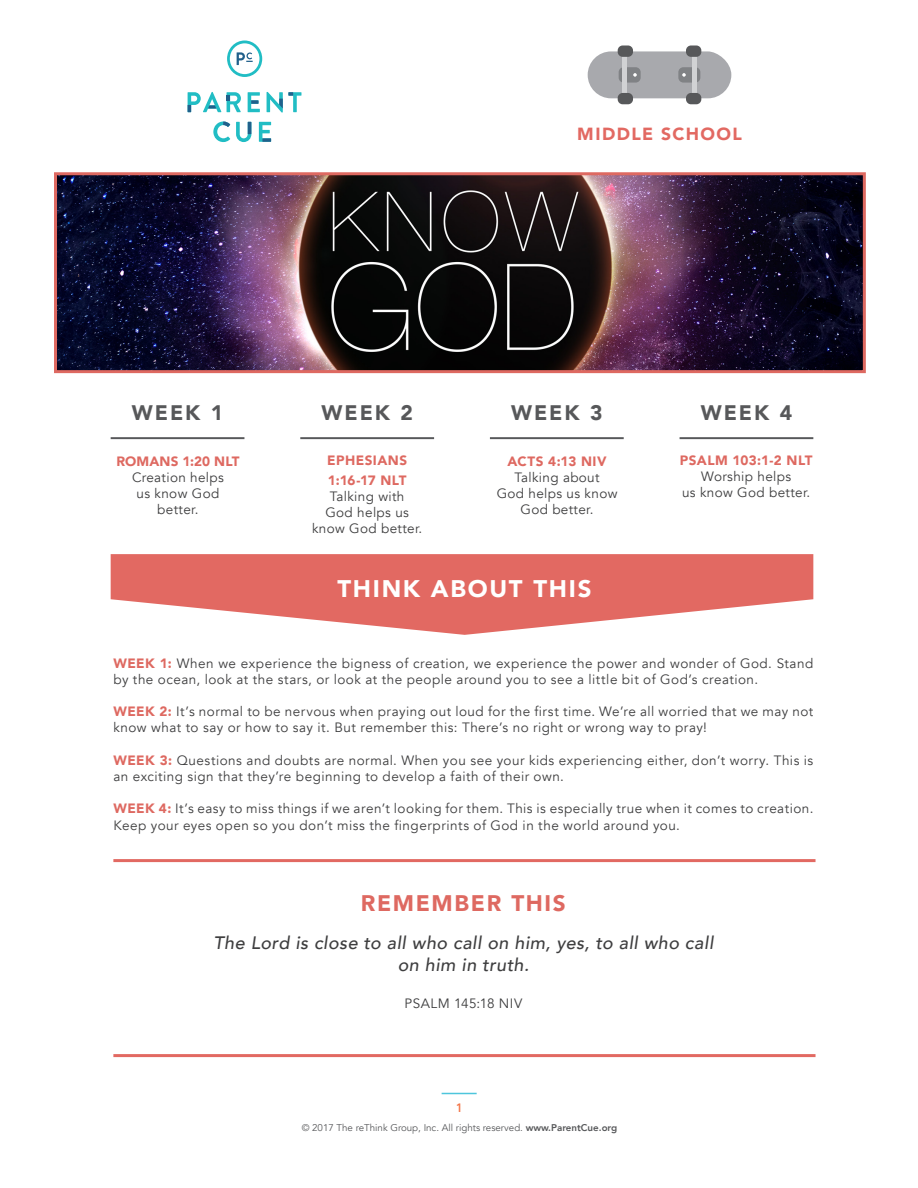
<style>
.page{position:relative;width:918px;height:1188px;background:#fff}
.page>*{position:absolute;margin:0;border:0;box-sizing:border-box;transform-origin:0 0}
.t1{font:900 24px "Avenir";letter-spacing:.07em;color:#fff}
.t2{font:900 22.5px "Avenir";letter-spacing:.075em;color:#de6961}
.t3{font:900 21px "Avenir";letter-spacing:.095em;color:#57585a}
.t4{font:italic 500 18px/21.6px "Avenir";letter-spacing:.03em;color:#3e3e3f;text-align:center}
.t5{font:900 17.55px "Avenir";letter-spacing:.08em;color:#e26962}
.t6{font:13.5px/16.2px "Avenir";letter-spacing:.035em;color:#3e3e3f}
.t7{font:900 13.5px/16.2px "Avenir";letter-spacing:.025em;color:#de6961;text-align:center}
.t8{font:700 12px "Uni Neue";color:#f37548}
.t9{font:9.75px "Avenir";color:#57585a}
.s1{font-weight:400;color:#3e3e3f}
.s2{font-weight:900;color:#de6961}
.s3{font-weight:800}
</style>
<div class="page">
<svg style="left:227px;top:92px;width:14px;height:20px"></svg>
<svg style="left:248px;top:92px;width:12px;height:20px"></svg>
<svg style="left:259px;top:122px;width:12px;height:20px"></svg>
<svg style="left:188px;top:92px;width:33px;height:20px"></svg>
<svg style="left:267px;top:92px;width:34px;height:20px"></svg>
<svg style="left:213px;top:122px;width:17px;height:20px"></svg>
<svg style="left:236px;top:122px;width:15px;height:20px"></svg>
<svg style="left:227px;top:41px;width:35px;height:36px"></svg>
<svg style="left:111px;top:554px;width:702px;height:81px;fill:#e26962"></svg>
<hr style="left:111px;top:437px;width:133px;height:2px;background:#57585a">
<hr style="left:300px;top:437px;width:134px;height:2px;background:#57585a">
<hr style="left:490px;top:437px;width:134px;height:2px;background:#57585a">
<hr style="left:680px;top:437px;width:133px;height:2px;background:#57585a">
<hr style="left:113px;top:859px;width:703px;height:3px;background:#e26962">
<hr style="left:113px;top:1054px;width:703px;height:3px;background:#e26962">
<div style="left:618px;top:93px;width:15px;height:11px;background:#57585a;border-radius:5px"></div>
<div style="left:618px;top:46px;width:15px;height:11px;background:#57585a;border-radius:5px"></div>
<svg style="left:588px;top:51px;width:143px;height:47px;background:#abacb0"></svg>
<hr style="left:692px;top:54px;width:4px;height:42px;background:#d1d2d4">
<div style="left:686px;top:46px;width:15px;height:11px;background:#57585a;border-radius:5px"></div>
<div style="left:686px;top:93px;width:15px;height:11px;background:#57585a;border-radius:5px"></div>
<img style="left:58px;top:176px;width:804px;height:193px">
<div style="left:54px;top:172px;width:812px;height:201px;border:3px solid #de6961"></div>
<hr style="left:442px;top:1093px;width:35px;height:1px;background:#4ec6dc">
<p class="t5" style="left:577px;top:119px;width:166px">MIDDLE SCHOOL</p>
<p class="t3" style="left:132px;top:395px;width:93px">WEEK 1</p>
<p class="t3" style="left:321px;top:395px;width:93px">WEEK 2</p>
<p class="t3" style="left:511px;top:395px;width:93px">WEEK 3</p>
<p class="t3" style="left:701px;top:395px;width:93px">WEEK 4</p>
<p class="t7" style="left:116px;top:452px;width:125px">ROMANS 1:20 NLT<br><span class="s1">Creation helps</span></p>
<p class="t6" style="left:137px;top:486px;width:84px;text-align:center">us know God better.</p>
<p class="t7" style="left:327px;top:452px;width:81px">EPHESIANS</p>
<p class="t6" style="left:312px;top:472px;width:112px;text-align:center"><span class="s2">1:16-17 NLT<br></span>Talking with<br>God helps us know God better.</p>
<p class="t6" style="left:497px;top:453px;width:122px;text-align:center"><span class="s2">ACTS 4:13 NIV<br></span>Talking about<br>God helps us know<br>God better.</p>
<p class="t7" style="left:680px;top:452px;width:134px">PSALM 103:1-2 NLT<br><span class="s1">Worship helps</span></p>
<p class="t6" style="left:682px;top:485px;width:130px">us know God better.</p>
<p class="t1" style="left:337px;top:568px;width:256px">THINK ABOUT THIS</p>
<p class="t6" style="left:113px;top:655px;width:701px"><span class="s2">WEEK 1:</span> When we experience the bigness of creation, we experience the power and wonder of God. Stand by the ocean, look at the stars, or look at the people around you to see a little bit of God’s creation.</p>
<p class="t6" style="left:113px;top:704px;width:702px"><span class="s2">WEEK 2:</span> It’s normal to be nervous when praying out loud for the first time. We’re all worried that we may not know what to say or how to say it. But remember this: There’s no right or wrong way to pray!</p>
<p class="t6" style="left:113px;top:752px;width:702px"><span class="s2">WEEK 3:</span> Questions and doubts are normal. When you see your kids experiencing either, don’t worry. This is an exciting sign that they’re beginning to develop a faith of their own.</p>
<p class="t6" style="left:113px;top:801px;width:702px"><span class="s2">WEEK 4:</span> It’s easy to miss things if we aren’t looking for them. This is especially true when it comes to creation.<br>Keep your eyes open so you don’t miss the fingerprints of God in the world around you.</p>
<p class="t2" style="left:361px;top:884px;width:207px">REMEMBER THIS</p>
<p class="t4" style="left:213px;top:932px;width:501px">The Lord is close to all who call on him, yes, to all who call on him in truth.</p>
<p class="t6" style="left:404px;top:996px;width:119px">PSALM 145:18 NIV</p>
<p class="t8" style="left:457px;top:1100px;width:6px">1</p>
<p class="t9" style="left:302px;top:1122px;width:317px">© 2017 The reThink Group, Inc. All rights reserved. <span class="s3">www.ParentCue.org</span></p>
</div>
